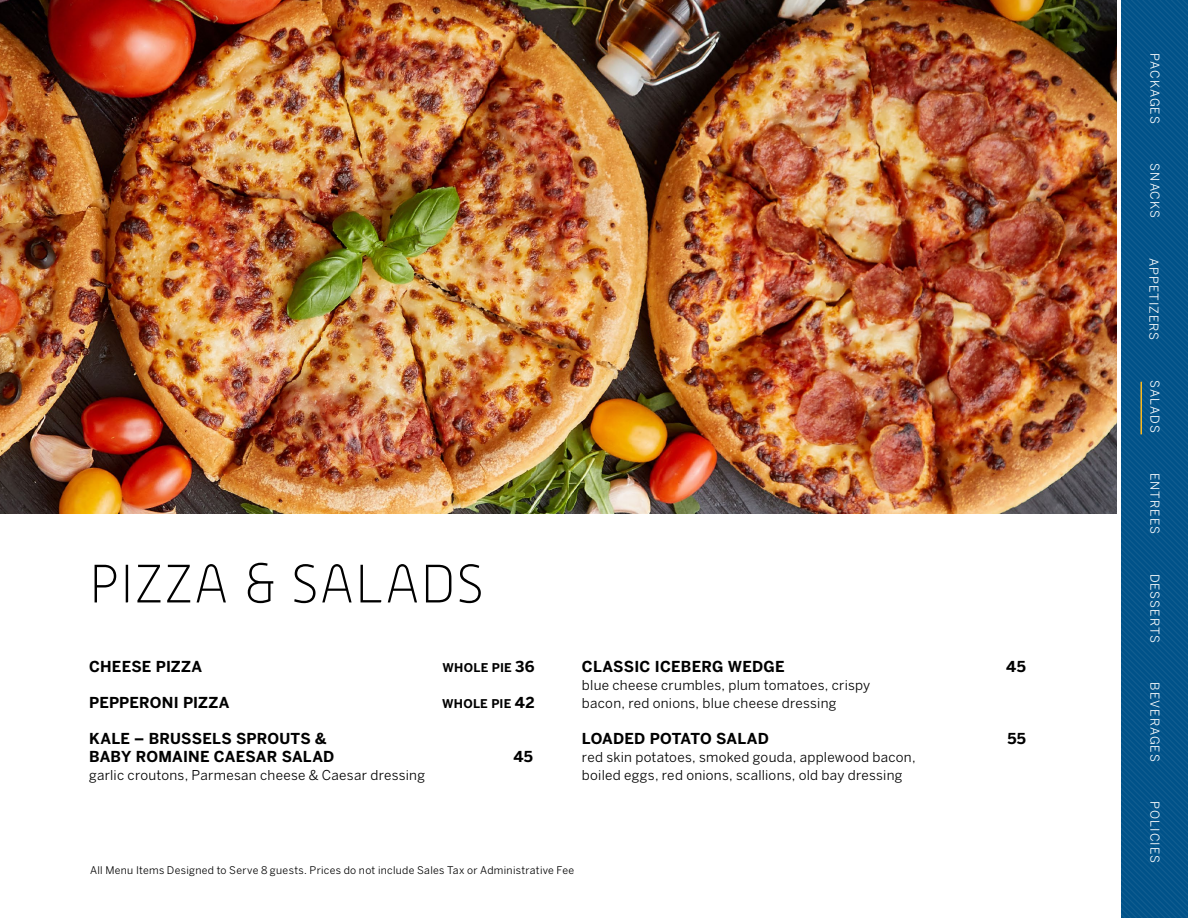
<style>
.page{position:relative;width:1188px;height:918px;background:#fff}
.page>*{position:absolute;margin:0;border:0;box-sizing:border-box;transform-origin:0 0}
.t1{font:100 54px "Alwyn New";letter-spacing:.01em;color:#000}
.t2{font:700 15px/18px "Benton Sans";letter-spacing:.015em;color:#000}
.t3{font:13.5px/18px "Benton Sans";letter-spacing:.02em;color:#000}
.t4{font:12.15px "Benton Sans";letter-spacing:.085em;color:#fff}
.t5{font:12.15px "Benton Sans";letter-spacing:.065em;color:#fff}
.t6{font:700 12px "Benton Sans";letter-spacing:.02em;color:#000}
.t7{font:10.5px "Benton Sans";letter-spacing:.03em;color:#000}
.s1{font-size:15px}
</style>
<div class="page">
<svg style="left:1121px;top:0;width:67px;height:918px;background:#04558b"></svg>
<img style="left:0;top:0;width:1117px;height:514px">
<hr style="left:1140px;top:382px;width:2px;height:52px;background:#ffbc1d">
<h1 class="t1" style="left:89px;top:555px;width:397px">PIZZA &amp; SALADS</h1>
<p class="t2" style="left:89px;top:657px;width:115px">CHEESE PIZZA</p>
<p class="t6" style="left:442px;top:660px;width:94px">WHOLE PIE <span class="s1">36</span></p>
<p class="t2" style="left:89px;top:693px;width:142px">PEPPERONI PIZZA</p>
<p class="t6" style="left:442px;top:696px;width:94px">WHOLE PIE <span class="s1">42</span></p>
<p class="t2" style="left:89px;top:729px;width:247px">KALE – BRUSSELS SPROUTS &amp;<br>BABY ROMAINE CAESAR SALAD</p>
<p class="t2" style="left:513px;top:747px;width:21px">45</p>
<p class="t3" style="left:89px;top:766px;width:337px">garlic croutons, Parmesan cheese &amp; Caesar dressing</p>
<p class="t2" style="left:582px;top:657px;width:204px">CLASSIC ICEBERG WEDGE</p>
<p class="t2" style="left:1006px;top:657px;width:21px">45</p>
<p class="t3" style="left:582px;top:676px;width:290px">blue cheese crumbles, plum tomatoes, crispy bacon, red onions, blue cheese dressing</p>
<p class="t2" style="left:582px;top:729px;width:188px">LOADED POTATO SALAD</p>
<p class="t2" style="left:1007px;top:729px;width:20px">55</p>
<p class="t3" style="left:582px;top:748px;width:335px">red skin potatoes, smoked gouda, applewood bacon, boiled eggs, red onions, scallions, old bay dressing</p>
<p class="t7" style="left:90px;top:864px;width:486px">All Menu Items Designed to Serve 8 guests. Prices do not include Sales Tax or Administrative Fee</p>
<p class="t5" style="left:1162px;top:53px;width:72px;rotate:90deg">PACKAGES</p>
<p class="t4" style="left:1162px;top:163px;width:56px;rotate:90deg">SNACKS</p>
<p class="t4" style="left:1161px;top:258px;width:84px;rotate:90deg">APPETIZERS</p>
<p class="t4" style="left:1162px;top:380px;width:54px;rotate:90deg">SALADS</p>
<p class="t4" style="left:1162px;top:473px;width:62px;rotate:90deg">ENTREES</p>
<p class="t4" style="left:1162px;top:574px;width:71px;rotate:90deg">DESSERTS</p>
<p class="t4" style="left:1162px;top:682px;width:81px;rotate:90deg">BEVERAGES</p>
<p class="t4" style="left:1162px;top:801px;width:63px;rotate:90deg">POLICIES</p>
</div>
